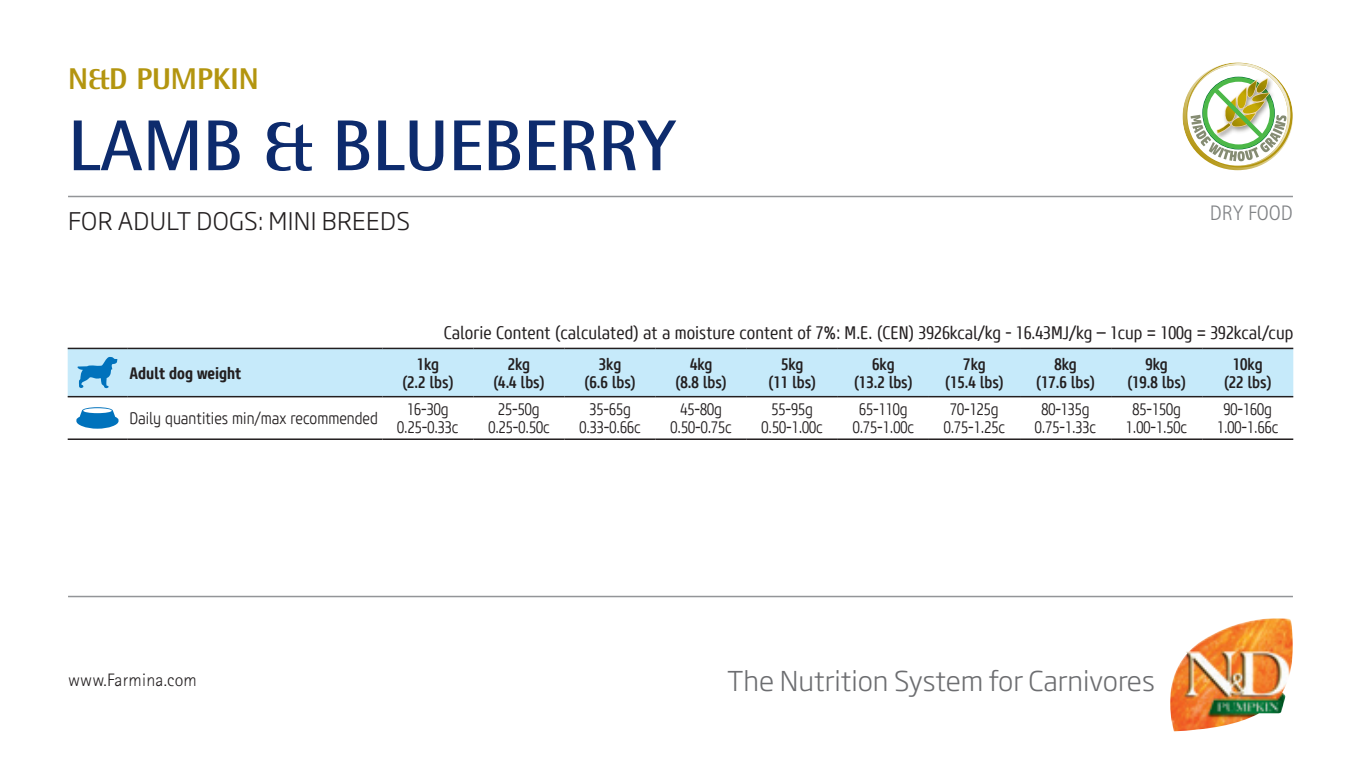
<style>
.page{position:relative;width:1361px;height:766px;background:#fff}
.page>*{position:absolute;margin:0;border:0;box-sizing:border-box;transform-origin:0 0}
.t1{font:700 72px "Rotis Semi Sans Std";color:#0d2b6d}
.t2{font:800 30px "Rotis Semi Sans Std";color:#b3950f}
.t3{font:300 27px "Soho Gothic Pro";color:#6c6d70}
.t4{font:300 24px "Soho Gothic Pro";letter-spacing:.015em;color:#231f20}
.t5{font:300 21px "Rotis Sans Serif Std";color:#808285}
.t6{font:18px "Core Sans MW01 47 Cn";color:#231f20}
.t7{font:300 18px "Rotis Sans Serif Std";letter-spacing:.01em;color:#231f20}
.t8{font:300 16.5px/18px "Core Sans MW01 37 Cn";color:#231f20;text-align:center}
.t9{font:500 16.5px/18px "Core Sans MW01 57 Cn";color:#231f20;text-align:center}
.t10{font:700 16.5px "Core Sans MW01 67 Cn";color:#231f20}
</style>
<div class="page">
<hr style="left:68px;top:595px;width:1225px;height:2px;background:#939598">
<img style="left:1170px;top:618px;width:123px;height:113px">
<div style="left:68px;top:349px;width:1225px;height:47px;background:#c6eafa"></div>
<hr style="left:68px;top:438px;width:59px;height:2px;background:#231f20">
<hr style="left:382px;top:438px;width:91px;height:2px;background:#231f20">
<hr style="left:473px;top:438px;width:91px;height:2px;background:#231f20">
<hr style="left:564px;top:438px;width:92px;height:2px;background:#231f20">
<hr style="left:656px;top:438px;width:91px;height:2px;background:#231f20">
<hr style="left:747px;top:438px;width:91px;height:2px;background:#231f20">
<hr style="left:838px;top:438px;width:91px;height:2px;background:#231f20">
<hr style="left:929px;top:438px;width:91px;height:2px;background:#231f20">
<hr style="left:1020px;top:438px;width:91px;height:2px;background:#231f20">
<hr style="left:1111px;top:438px;width:91px;height:2px;background:#231f20">
<hr style="left:1202px;top:438px;width:91px;height:2px;background:#231f20">
<hr style="left:382px;top:347px;width:91px;height:2px;background:#231f20">
<hr style="left:473px;top:347px;width:91px;height:2px;background:#231f20">
<hr style="left:564px;top:347px;width:92px;height:2px;background:#231f20">
<hr style="left:656px;top:347px;width:91px;height:2px;background:#231f20">
<hr style="left:747px;top:347px;width:91px;height:2px;background:#231f20">
<hr style="left:838px;top:347px;width:91px;height:2px;background:#231f20">
<hr style="left:929px;top:347px;width:91px;height:2px;background:#231f20">
<hr style="left:1020px;top:347px;width:91px;height:2px;background:#231f20">
<hr style="left:1111px;top:347px;width:91px;height:2px;background:#231f20">
<hr style="left:1202px;top:347px;width:91px;height:2px;background:#231f20">
<hr style="left:382px;top:396px;width:91px;height:1px;background:#231f20">
<hr style="left:473px;top:396px;width:91px;height:1px;background:#231f20">
<hr style="left:564px;top:396px;width:92px;height:1px;background:#231f20">
<hr style="left:656px;top:396px;width:91px;height:1px;background:#231f20">
<hr style="left:747px;top:396px;width:91px;height:1px;background:#231f20">
<hr style="left:838px;top:396px;width:91px;height:1px;background:#231f20">
<hr style="left:929px;top:396px;width:91px;height:1px;background:#231f20">
<hr style="left:1020px;top:396px;width:91px;height:1px;background:#231f20">
<hr style="left:1111px;top:396px;width:91px;height:1px;background:#231f20">
<hr style="left:1202px;top:396px;width:91px;height:1px;background:#231f20">
<hr style="left:127px;top:347px;width:255px;height:2px;background:#231f20">
<hr style="left:127px;top:438px;width:255px;height:2px;background:#231f20">
<hr style="left:68px;top:347px;width:59px;height:2px;background:#231f20">
<hr style="left:68px;top:396px;width:59px;height:1px;background:#231f20">
<hr style="left:127px;top:396px;width:255px;height:1px;background:#231f20">
<svg style="left:77px;top:357px;width:40px;height:31px"></svg>
<svg style="left:76px;top:407px;width:42px;height:21px"></svg>
<hr style="left:68px;top:196px;width:1225px;height:1px;background:#939598">
<svg style="left:1182px;top:63px;width:111px;height:107px"></svg>
<h2 class="t2" style="left:68px;top:60px;width:192px">N&amp;D PUMPKIN</h2>
<h1 class="t1" style="left:68px;top:101px;width:609px">LAMB &amp; BLUEBERRY</h1>
<h3 class="t4" style="left:68px;top:202px;width:343px">FOR ADULT DOGS: MINI BREEDS</h3>
<p class="t5" style="left:1209px;top:201px;width:85px">DRY FOOD</p>
<p class="t6" style="left:444px;top:322px;width:851px">Calorie Content (calculated) at a moisture content of 7%: M.E. (CEN) 3926kcal/kg - 16.43MJ/kg – 1cup = 100g = 392kcal/cup</p>
<p class="t10" style="left:129px;top:363px;width:113px">Adult dog weight</p>
<p class="t9" style="left:402px;top:354px;width:53px">1kg<br>(2.2 lbs)</p>
<p class="t9" style="left:493px;top:354px;width:53px">2kg<br>(4.4 lbs)</p>
<p class="t9" style="left:584px;top:354px;width:53px">3kg<br>(6.6 lbs)</p>
<p class="t9" style="left:675px;top:354px;width:53px">4kg<br>(8.8 lbs)</p>
<p class="t9" style="left:768px;top:354px;width:50px">5kg<br>(11 lbs)</p>
<p class="t9" style="left:854px;top:354px;width:61px">6kg<br>(13.2 lbs)</p>
<p class="t9" style="left:945px;top:354px;width:61px">7kg<br>(15.4 lbs)</p>
<p class="t9" style="left:1036px;top:354px;width:61px">8kg<br>(17.6 lbs)</p>
<p class="t9" style="left:1127px;top:354px;width:61px">9kg<br>(19.8 lbs)</p>
<p class="t9" style="left:1223px;top:354px;width:50px">10kg (22 lbs)</p>
<p class="t8" style="left:129px;top:409px;width:250px">Daily quantities min/max recommended</p>
<p class="t8" style="left:397px;top:400px;width:63px">16-30g<br>0.25-0.33c</p>
<p class="t8" style="left:488px;top:400px;width:63px">25-50g<br>0.25-0.50c</p>
<p class="t8" style="left:579px;top:400px;width:63px">35-65g<br>0.33-0.66c</p>
<p class="t8" style="left:670px;top:400px;width:63px">45-80g<br>0.50-0.75c</p>
<p class="t8" style="left:761px;top:400px;width:63px">55-95g<br>0.50-1.00c</p>
<p class="t8" style="left:852px;top:400px;width:63px">65-110g<br>0.75-1.00c</p>
<p class="t8" style="left:944px;top:400px;width:63px">70-125g<br>0.75-1.25c</p>
<p class="t8" style="left:1035px;top:400px;width:63px">80-135g<br>0.75-1.33c</p>
<p class="t8" style="left:1126px;top:400px;width:63px">85-150g<br>1.00-1.50c</p>
<p class="t8" style="left:1217px;top:400px;width:63px">90-160g<br>1.00-1.66c</p>
<p class="t7" style="left:68px;top:669px;width:130px">www.Farmina.com</p>
<h3 class="t3" style="left:727px;top:659px;width:429px">The Nutrition System for Carnivores</h3>
</div>
